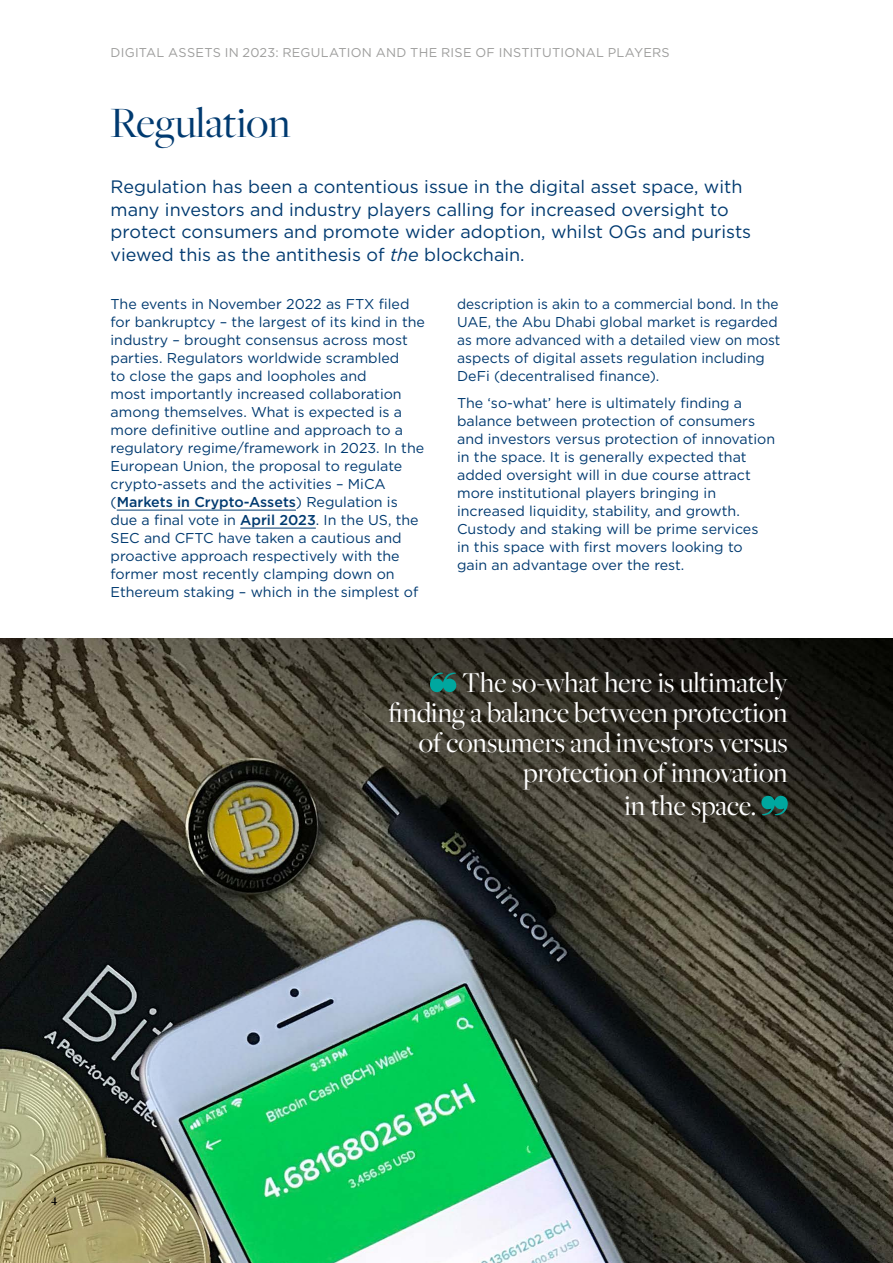
<style>
.page{position:relative;width:893px;height:1263px;background:#fff}
.page>*{position:absolute;margin:0;border:0;box-sizing:border-box;transform-origin:0 0}
.t1{font:45px "Freight Big Pro";color:#003a70}
.t2{font:30px/30px "Freight Big Pro";color:#fff;text-align:right}
.t3{font:18px/22.5px "Gotham";color:#003a70}
.t4{font:14.25px/18px "Gotham";color:#003a70}
.t5{font:14.25px/18px "Gotham";color:#003a70;scale:.96 1}
.t6{font:12.75px "Gotham";letter-spacing:.02em;color:#9d9d9c}
.t7{font:700 12px "Freight Disp";color:#000}
.s1{font-style:italic}
.s2{font-weight:500}
</style>
<div class="page">
<img style="left:0;top:639px;width:893px;height:624px">
<hr style="left:117px;top:510px;width:179px;height:1px;background:#003a70">
<hr style="left:240px;top:528px;width:76px;height:1px;background:#003a70">
<svg style="left:430px;top:673px;width:26px;height:19px"></svg>
<svg style="left:761px;top:796px;width:27px;height:19px"></svg>
<p class="t6" style="left:111px;top:44px;width:561px">DIGITAL ASSETS IN 2023: REGULATION AND THE RISE OF INSTITUTIONAL PLAYERS</p>
<h1 class="t1" style="left:111px;top:93px;width:181px">Regulation</h1>
<p class="t3" style="left:111px;top:175px;width:642px">Regulation has been a contentious issue in the digital asset space, with many investors and industry players calling for increased oversight to protect consumers and promote wider adoption, whilst OGs and purists viewed this as the antithesis of <span class="s1">the</span> blockchain.</p>
<p class="t4" style="left:111px;top:295px;width:316px">The events in November 2022 as FTX filed for bankruptcy – the largest of its kind in the industry – brought consensus across most parties. Regulators worldwide scrambled<br>to close the gaps and loopholes and<br>most importantly increased collaboration among themselves. What is expected is a more definitive outline and approach to a regulatory regime/framework in 2023. In the European Union, the proposal to regulate crypto-assets and the activities – MiCA (<span class="s2">Markets in Crypto-Assets</span>) Regulation is due a final vote in <span class="s2">April 2023</span>. In the US, the SEC and CFTC have taken a cautious and proactive approach respectively with the former most recently clamping down on Ethereum staking – which in the simplest of</p>
<p class="t5" style="left:457px;top:295px;width:338px">description is akin to a commercial bond. In the UAE, the Abu Dhabi global market is regarded as more advanced with a detailed view on most aspects of digital assets regulation including DeFi (decentralised finance).</p>
<p class="t4" style="left:457px;top:394px;width:320px">The ‘so-what’ here is ultimately finding a balance between protection of consumers and investors versus protection of innovation in the space. It is generally expected that added oversight will in due course attract more institutional players bringing in increased liquidity, stability, and growth.<br>Custody and staking will be prime services<br>in this space with first movers looking to gain an advantage over the rest.</p>
<h2 class="t2" style="left:388px;top:667px;width:401px">The so-what here is ultimately finding a balance between protection of consumers and investors versus protection of innovation</h2>
<h2 class="t2" style="left:624px;top:790px;width:133px">in the space.</h2>
<p class="t7" style="left:51px;top:1193px;width:8px">4</p>
</div>
